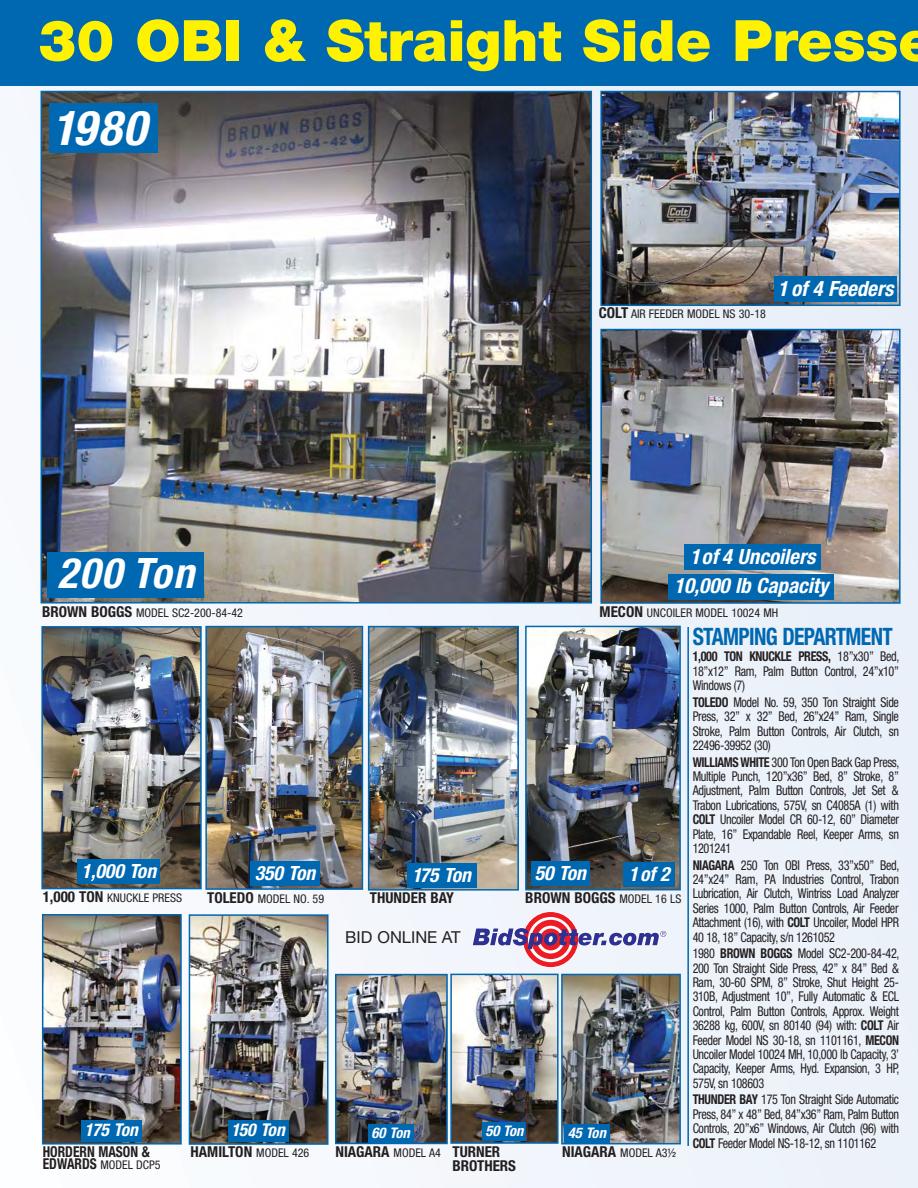
<style>
.page{position:relative;width:918px;height:1188px;background:#fff}
.page>*{position:absolute;margin:0;border:0;box-sizing:border-box;transform-origin:0 0}
.t1{font:900 57px "Helvetica Neue";color:#fff200}
.t2{font:italic 700 condensed 48px "Helvetica Neue";color:#fff}
.t3{font:italic 700 condensed 42px "Helvetica Neue";color:#fff}
.t4{font:700 condensed 24px "Helvetica Neue";letter-spacing:-.03em;color:#0067b1;scale:.9 1}
.t5{font:italic 700 condensed 21px "Helvetica Neue";color:#fff}
.t6{font:italic 700 condensed 19.65px "Helvetica Neue";color:#fff}
.t7{font:italic 700 condensed 17.7px "Helvetica Neue";color:#fff}
.t8{font:16.5px "Helvetica Neue";color:#231f20}
.t9{font:700 condensed 15px/13.5px "Helvetica Neue";color:#231f20}
.t10{font:700 condensed 15px "Helvetica Neue";color:#231f20;scale:.9 1}
.t11{font:italic 700 condensed 14.7px "Helvetica Neue";color:#fff}
.t12{font:condensed 13.5px/14.4px "Helvetica Neue";letter-spacing:-.03em;color:#231f20;text-align:justify;scale:.9 1}
.t13{font:condensed 12px "Helvetica Neue";color:#231f20}
.s1{font-weight:700;font-size:15px}
.s2{font-weight:700}
.s3{font-weight:400;font-size:12px}
</style>
<div class="page">
<div style="left:0;top:3px;width:917px;height:1185px;background:linear-gradient(to right,#f9fbfe,#e7eef8)"></div>
<img style="left:43px;top:94px;width:546px;height:507px">
<div style="left:40px;top:91px;width:552px;height:513px;border:2px solid #0067b1"></div>
<img style="left:44px;top:629px;width:155px;height:257px">
<div style="left:41px;top:626px;width:161px;height:263px;border:2px solid #0067b1"></div>
<img style="left:208px;top:629px;width:152px;height:258px">
<div style="left:205px;top:626px;width:158px;height:264px;border:2px solid #0067b1"></div>
<img style="left:371px;top:629px;width:145px;height:259px">
<div style="left:368px;top:626px;width:151px;height:265px;border:2px solid #0067b1"></div>
<img style="left:45px;top:917px;width:134px;height:225px">
<div style="left:42px;top:914px;width:140px;height:231px;border:2px solid #0067b1"></div>
<img style="left:192px;top:917px;width:133px;height:225px">
<div style="left:189px;top:914px;width:139px;height:231px;border:2px solid #0067b1"></div>
<img style="left:338px;top:977px;width:107px;height:164px">
<div style="left:335px;top:974px;width:113px;height:170px;border:2px solid #0067b1"></div>
<img style="left:453px;top:977px;width:102px;height:164px">
<div style="left:450px;top:974px;width:108px;height:170px;border:2px solid #0067b1"></div>
<img style="left:528px;top:629px;width:149px;height:258px">
<div style="left:525px;top:626px;width:155px;height:264px;border:2px solid #0067b1"></div>
<img style="left:564px;top:977px;width:113px;height:164px">
<div style="left:561px;top:974px;width:119px;height:170px;border:2px solid #0067b1"></div>
<img style="left:603px;top:94px;width:294px;height:209px">
<div style="left:600px;top:91px;width:300px;height:215px;border:2px solid #0067b1"></div>
<img style="left:603px;top:332px;width:294px;height:269px">
<div style="left:600px;top:329px;width:300px;height:275px;border:2px solid #0067b1"></div>
<div style="left:47px;top:552px;width:157px;height:45px;background:#0067b1"></div>
<div style="left:668px;top:574px;width:165px;height:26px;background:#0067b1"></div>
<div style="left:78px;top:859px;width:82px;height:25px;background:#0067b1"></div>
<div style="left:81px;top:1120px;width:60px;height:22px;background:#0067b1"></div>
<div style="left:228px;top:1120px;width:60px;height:22px;background:#0067b1"></div>
<div style="left:368px;top:1124px;width:45px;height:18px;background:#0067b1"></div>
<div style="left:564px;top:1124px;width:45px;height:18px;background:#0067b1"></div>
<div style="left:250px;top:862px;width:70px;height:24px;background:#0067b1"></div>
<div style="left:407px;top:863px;width:69px;height:24px;background:#0067b1"></div>
<div style="left:531px;top:862px;width:59px;height:24px;background:#0067b1"></div>
<div style="left:482px;top:1122px;width:44px;height:19px;background:#0067b1"></div>
<div style="left:623px;top:862px;width:51px;height:25px;background:#0067b1"></div>
<svg style="left:523px;top:912px;width:55px;height:55px"></svg>
<svg style="left:528px;top:917px;width:45px;height:45px"></svg>
<div style="left:531px;top:920px;width:39px;height:39px;background:#ed1c24;border-radius:50%"></div>
<div style="left:536px;top:926px;width:28px;height:27px;background:#fff;border-radius:50%"></div>
<svg style="left:472px;top:925px;width:195px;height:26px"></svg>
<div style="left:50px;top:104px;width:108px;height:49px;background:#0067b1"></div>
<div style="left:0;top:0;width:917px;height:86px;background:#0067b1"></div>
<hr style="left:687px;top:627px;width:1px;height:519px;background:#0067b1">
<div style="left:774px;top:276px;width:122px;height:26px;background:#0067b1"></div>
<div style="left:684px;top:544px;width:136px;height:26px;background:#0067b1"></div>
<h1 class="t1" style="left:38px;top:20px;width:897px">30 OBI &amp; Straight Side Presse</h1>
<h2 class="t2" style="left:52px;top:110px;width:105px">1980</h2>
<h3 class="t3" style="left:57px;top:558px;width:146px">200 Ton</h3>
<p class="t13" style="left:599px;top:310px;width:168px"><span class="s1">COLT</span> AIR FEEDER MODEL NS 30-18</p>
<h3 class="t5" style="left:777px;top:281px;width:121px">1 of 4 Feeders</h3>
<h3 class="t5" style="left:690px;top:549px;width:131px">1of 4 Uncoilers</h3>
<h3 class="t5" style="left:674px;top:578px;width:156px">10,000 lb Capacity</h3>
<p class="t13" style="left:42px;top:608px;width:202px"><span class="s1">BROWN BOGGS</span> MODEL SC2-200-84-42</p>
<p class="t13" style="left:599px;top:608px;width:180px"><span class="s1">MECON</span> UNCOILER MODEL 10024 MH</p>
<h3 class="t4" style="left:692px;top:628px;width:224px">STAMPING DEPARTMENT</h3>
<p class="t12" style="left:692px;top:651px;width:231px"><span class="s2">1,000 TON KNUCKLE PRESS,</span> 18”x30” Bed, 18”x12” Ram, Palm Button Control, 24”x10” Windows (7)</p>
<p class="t12" style="left:692px;top:696px;width:231px"><span class="s2">TOLEDO</span> Model No. 59, 350 Ton Straight Side Press, 32” x 32” Bed, 26”x24” Ram, Single Stroke, Palm Button Controls, Air Clutch, sn 22496-39952 (30)</p>
<p class="t12" style="left:692px;top:756px;width:231px"><span class="s2">WILLIAMS WHITE</span> 300 Ton Open Back Gap Press, Multiple Punch, 120”x36” Bed, 8” Stroke, 8” Adjustment, Palm Button Controls, Jet Set &amp; Trabon Lubrications, 575V, sn C4085A (1) with <span class="s2">COLT</span> Uncoiler Model CR 60-12, 60” Diameter Plate, 16” Expandable Reel, Keeper Arms, sn 1201241</p>
<p class="t12" style="left:692px;top:859px;width:231px"><span class="s2">NIAGARA</span> 250 Ton OBI Press, 33”x50” Bed, 24”x24” Ram, PA Industries Control, Trabon Lubrication, Air Clutch, Wintriss Load Analyzer Series 1000, Palm Button Controls, Air Feeder Attachment (16), with <span class="s2">COLT</span> Uncoiler, Model HPR 40 18, 18” Capacity, s/n 1261052</p>
<p class="t12" style="left:692px;top:947px;width:231px">1980 <span class="s2">BROWN BOGGS</span> Model SC2-200-84-42, 200 Ton Straight Side Press, 42” x 84” Bed &amp; Ram, 30-60 SPM, 8” Stroke, Shut Height 25- 310B, Adjustment 10”, Fully Automatic &amp; ECL Control, Palm Button Controls, Approx. Weight 36288 kg, 600V, sn 80140 (94) with: <span class="s2">COLT</span> Air Feeder Model NS 30-18, sn 1101161, <span class="s2">MECON </span>Uncoiler Model 10024 MH, 10,000 lb Capacity, 3’ Capacity, Keeper Arms, Hyd. Expansion, 3 HP, 575V, sn 108603</p>
<p class="t12" style="left:692px;top:1094px;width:231px"><span class="s2">THUNDER BAY</span> 175 Ton Straight Side Automatic Press, 84” x 48” Bed, 84”x36” Ram, Palm Button Controls, 20”x6” Windows, Air Clutch (96) with <span class="s2">COLT</span> Feeder Model NS-18-12, sn 1101162</p>
<h3 class="t6" style="left:81px;top:864px;width:80px">1,000 Ton</h3>
<h3 class="t6" style="left:255px;top:866px;width:66px">350 Ton</h3>
<h3 class="t6" style="left:412px;top:868px;width:64px">175 Ton</h3>
<h3 class="t6" style="left:534px;top:866px;width:56px">50 Ton</h3>
<h3 class="t6" style="left:628px;top:867px;width:46px">1of 2</h3>
<p class="t13" style="left:43px;top:894px;width:141px"><span class="s1">1,000 TON</span> KNUCKLE PRESS</p>
<p class="t13" style="left:207px;top:895px;width:118px"><span class="s1">TOLEDO</span> MODEL NO. 59</p>
<p class="t9" style="left:370px;top:892px;width:85px">THUNDER BAY</p>
<p class="t9" style="left:525px;top:892px;width:157px">BROWN BOGGS <span class="s3">MODEL 16 LS</span></p>
<p class="t8" style="left:345px;top:928px;width:117px">BID ONLINE AT</p>
<h3 class="t7" style="left:84px;top:1124px;width:58px">175 Ton</h3>
<h3 class="t7" style="left:231px;top:1124px;width:58px">150 Ton</h3>
<p class="t11" style="left:371px;top:1127px;width:43px">60 Ton</p>
<p class="t11" style="left:567px;top:1127px;width:42px">45 Ton</p>
<p class="t11" style="left:485px;top:1126px;width:42px">50 Ton</p>
<p class="t10" style="left:43px;top:1147px;width:120px">HORDERN MASON &amp;</p>
<p class="t13" style="left:43px;top:1161px;width:119px"><span class="s1">EDWARDS</span> MODEL DCP5</p>
<p class="t9" style="left:191px;top:1147px;width:120px">HAMILTON <span class="s3">MODEL 426</span></p>
<p class="t9" style="left:335px;top:1147px;width:107px">NIAGARA <span class="s3">MODEL A4</span></p>
<p class="t13" style="left:562px;top:1149px;width:115px"><span class="s1">NIAGARA</span> MODEL A3½</p>
<p class="t9" style="left:452px;top:1147px;width:65px">TURNER<br>BROTHERS</p>
</div>
